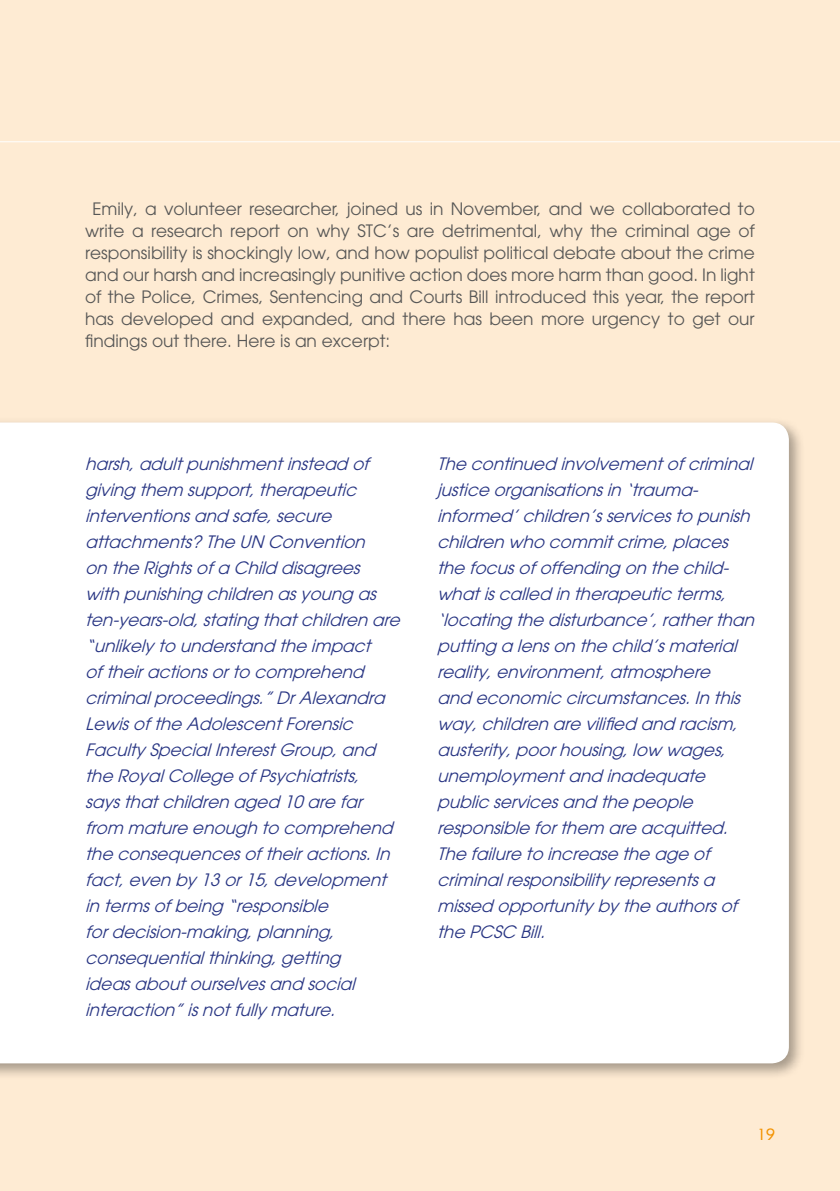
<style>
.page{position:relative;width:840px;height:1191px;background:#fff}
.page>*{position:absolute;margin:0;border:0;box-sizing:border-box;transform-origin:0 0}
.t1{font:italic 17px/26px "Avant Garde LT";color:#283583}
.t2{font:17px/22px "Avant Garde LT";color:#575756;text-align:justify}
.t3{font:16px "Metro Lite Two";color:#f39200}
</style>
<div class="page">
<div style="left:0;top:0;width:839px;height:1191px;background:#feebd3"></div>
<div style="left:0;top:417px;width:805px;height:662px;background:#000;opacity:.35"></div>
<div style="left:0;top:422px;width:788px;height:641px;background:#fff"></div>
<hr style="left:0;top:141px;width:839px;height:1px;background:#fff">
<p class="t2" style="left:85px;top:197px;width:671px;text-indent:7px">Emily, a volunteer researcher, joined us in November, and we collaborated to write a research report on why STC’s are detrimental, why the criminal age of responsibility is shockingly low, and how populist political debate about the crime and our harsh and increasingly punitive action does more harm than good. In light of the Police, Crimes, Sentencing and Courts Bill introduced this year, the report has developed and expanded, and there has been more urgency to get our findings out there. Here is an excerpt:</p>
<p class="t1" style="left:85px;top:451px;width:321px">harsh,adultpunishmentinstead of giving them support,therapeutic interventionsand safe,secure attachments? The UN Convention<br>on the Rightsofa Child disagrees with punishing children asyoung as ten-years-old,stating thatchildren are “unlikelyto understand the impact oftheiractionsorto comprehend criminalproceedings.”DrAlexandra Lewisofthe AdolescentForensic FacultySpecialInterestGroup,and the RoyalCollege ofPsychiatrists, saysthatchildren aged 10are far from mature enough to comprehend the consequencesoftheiractions.In fact,even by13or15,development in termsofbeing “responsible fordecision-making,planning, consequentialthinking,getting ideasaboutourselvesand social interaction”isnotfullymature.</p>
<p class="t1" style="left:437px;top:451px;width:323px">The continued involvementofcriminal justice organisationsin ‘trauma&shy;informed’children’sservicesto punish children who commitcrime,places the focusofoffending on the child&shy;whatiscalled in therapeutic terms, ‘locating the disturbance’,ratherthan putting a lenson the child’smaterial reality,environment,atmosphere<br>and economic circumstances.In this way,children are vilified and racism, austerity,poorhousing,low wages, unemploymentand inadequate public servicesand the people responsible forthem are acquitted.<br>The failure to increase the age of criminalresponsibilityrepresentsa missed opportunitybythe authorsof the PCSC Bill.</p>
<p class="t3" style="left:756px;top:1125px;width:19px">19</p>
</div>
